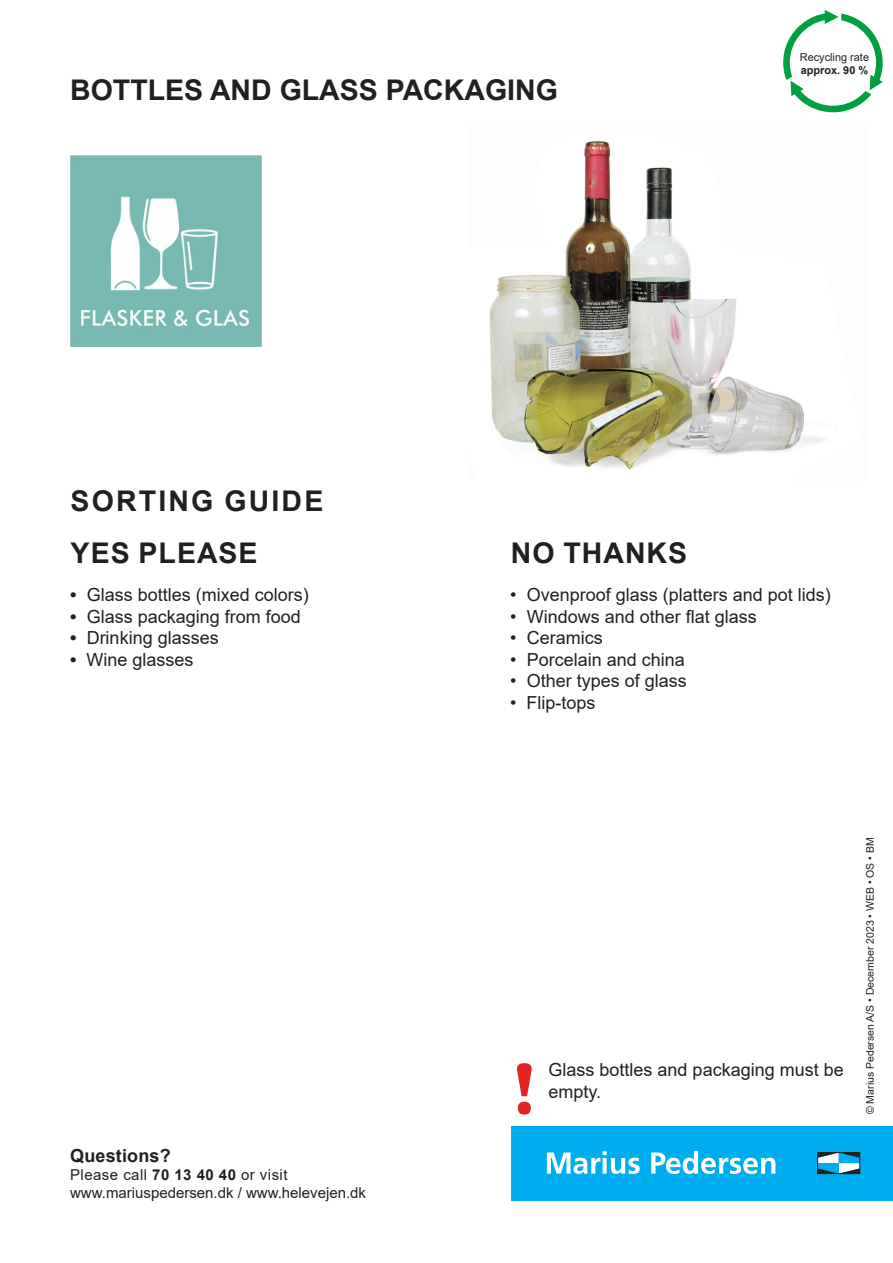
<style>
.page{position:relative;width:893px;height:1263px;background:#fff}
.page>*{position:absolute;margin:0;border:0;box-sizing:border-box;transform-origin:0 0}
.t1{font:700 75px "Britannic";color:#e02525}
.t2{font:700 28.5px "Arial";color:#231f20}
.t3{font:700 28.5px/52.1px "Arial";letter-spacing:.075em;color:#231f20}
.t4{font:700 28.5px "Arial";letter-spacing:.035em;color:#231f20}
.t5{font:18px/21.6px "Arial";color:#231f20}
.t6{font:700 18px "Arial";letter-spacing:.01em;color:#231f20}
.t7{font:15px/18px "Arial";color:#231f20}
.t8{font:10.95px "Arial";color:#231f20}
.t9{font:700 10.95px "Arial";color:#231f20}
.t10{font:10.5px "Arial";color:#231f20}
.s1{font-weight:700}
</style>
<div class="page">
<img style="left:489px;top:141px;width:347px;height:329px">
<img style="left:70px;top:155px;width:191px;height:192px">
<svg style="left:783px;top:10px;width:100px;height:103px"></svg>
<div style="left:511px;top:1126px;width:382px;height:74px;background:#00aeef"></div>
<svg style="left:547px;top:1151px;width:93px;height:23px"></svg>
<svg style="left:651px;top:1151px;width:124px;height:23px"></svg>
<svg style="left:820px;top:1154px;width:38px;height:18px"></svg>
<div style="left:818px;top:1152px;width:42px;height:22px;border:1px solid #231f20"></div>
<p class="t2" style="left:70px;top:69px;width:489px">BOTTLES AND GLASS PACKAGING</p>
<p class="t8" style="left:800px;top:50px;width:71px">Recycling rate</p>
<p class="t9" style="left:801px;top:62px;width:69px">approx. 90 %</p>
<h2 class="t3" style="left:71px;top:475px;width:254px">SORTING GUIDE<br>YES PLEASE</h2>
<h2 class="t4" style="left:511px;top:533px;width:178px">NO THANKS</h2>
<p class="t5" style="left:70px;top:584px;width:240px"><span class="s1">•</span> Glass bottles (mixed colors)</p>
<p class="t5" style="left:70px;top:605px;width:232px"><span class="s1">•</span> Glass packaging from food</p>
<p class="t5" style="left:70px;top:627px;width:150px"><span class="s1">•</span> Drinking glasses</p>
<p class="t5" style="left:70px;top:649px;width:125px"><span class="s1">•</span> Wine glasses</p>
<p class="t6" style="left:70px;top:1143px;width:102px">Questions?</p>
<p class="t7" style="left:70px;top:1166px;width:297px">Please call <span class="s1">70 13 40 40</span> or visit www.mariuspedersen.dk / www.helevejen.dk</p>
<p class="t5" style="left:510px;top:584px;width:322px">• Ovenproof glass (platters and pot lids)</p>
<p class="t5" style="left:510px;top:605px;width:248px">• Windows and other flat glass</p>
<p class="t5" style="left:510px;top:627px;width:94px">• Ceramics</p>
<p class="t5" style="left:510px;top:649px;width:176px">• Porcelain and china</p>
<p class="t5" style="left:510px;top:670px;width:178px">• Other types of glass</p>
<p class="t5" style="left:510px;top:692px;width:87px">• Flip-tops</p>
<p class="t1" style="left:511px;top:1047px;width:29px">!</p>
<p class="t5" style="left:549px;top:1059px;width:297px">Glass bottles and packaging must be empty.</p>
<p class="t10" style="left:863px;top:1114px;width:278px;rotate:-90deg">© Marius Pedersen A/S • December 2023 • WEB • OS • BM</p>
</div>
